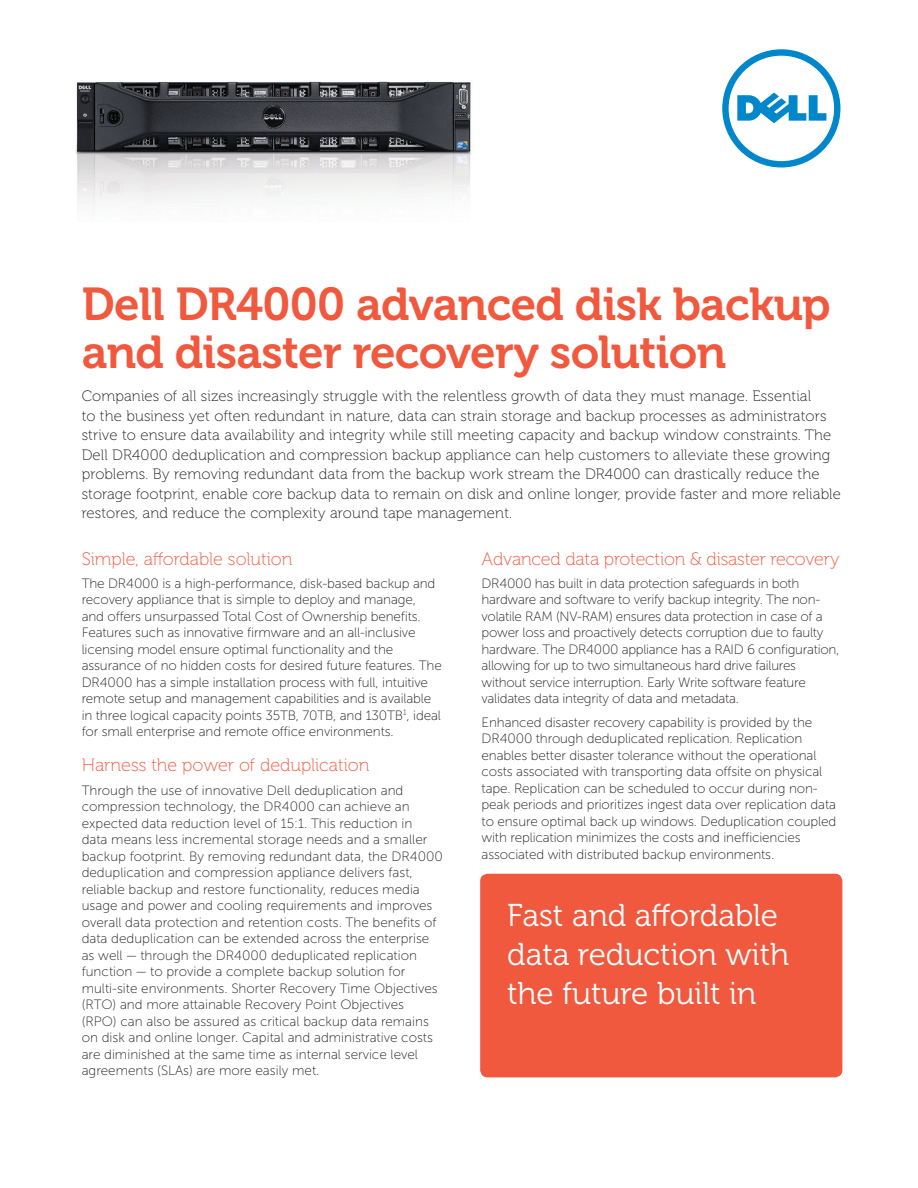
<style>
.page{position:relative;width:918px;height:1188px;background:#fff}
.page>*{position:absolute;margin:0;border:0;box-sizing:border-box;transform-origin:0 0}
.Header__main__Serif{font:45.9px/48px "Museo For Dell 700";letter-spacing:-.015em;color:#f0593e}
.Color_Box_Text_1{font:31.5px/39px "Museo For Dell 300";color:#fff}
.Paragraph_Head_Level{font:18px "Museo For Dell 100";letter-spacing:-.01em;color:#f0593e}
.Intro_Statement{font:15px/19.5px "Museo For Dell 100";letter-spacing:.01em;color:#231f20}
.Paragraph_Style_1{font:13.5px/16.5px "Museo Sans For Dell 100";letter-spacing:-.01em;color:#231f20}
</style>
<div class="page">
<img style="left:75px;top:81px;width:397px;height:126px">
<div style="left:480px;top:874px;width:362px;height:203px;background:#f0593e;border-radius:7px"></div>
<svg style="left:722px;top:49px;width:118px;height:119px"></svg>
<p class="Header__main__Serif" style="left:82px;top:281px;width:751px">Dell DR4000 advanced disk backup and disaster recovery solution</p>
<p class="Intro_Statement" style="left:82px;top:387px;width:761px">Companies of all sizes increasingly struggle with the relentless growth of data they must manage. Essential<br>to the business yet often redundant in nature, data can strain storage and backup processes as administrators strive to ensure data availability and integrity while still meeting capacity and backup window constraints. The Dell DR4000 deduplication and compression backup appliance can help customers to alleviate these growing problems. By removing redundant data from the backup work stream the DR4000 can drastically reduce the storage footprint, enable core backup data to remain on disk and online longer, provide faster and more reliable restores, and reduce the complexity around tape management.</p>
<p class="Paragraph_Head_Level" style="left:82px;top:549px;width:212px">Simple, affordable solution</p>
<p class="Paragraph_Style_1" style="left:82px;top:575px;width:362px">The DR4000 is a high-performance, disk-based backup and recovery appliance that is simple to deploy and manage,<br>and offers unsurpassed Total Cost of Ownership benefits.<br>Features such as innovative firmware and an all-inclusive licensing model ensure optimal functionality and the assurance of no hidden costs for desired future features. The DR4000 has a simple installation process with full, intuitive remote setup and management capabilities and is available in three logical capacity points 35TB, 70TB, and 130TB<sup>1</sup>, ideal for small enterprise and remote office environments.</p>
<p class="Paragraph_Head_Level" style="left:82px;top:756px;width:289px">Harness the power of deduplication</p>
<p class="Paragraph_Style_1" style="left:82px;top:782px;width:363px">Through the use of innovative Dell deduplication and compression technology, the DR4000 can achieve an expected data reduction level of 15:1. This reduction in<br>data means less incremental storage needs and a smaller backup footprint. By removing redundant data, the DR4000 deduplication and compression appliance delivers fast, reliable backup and restore functionality, reduces media usage and power and cooling requirements and improves overall data protection and retention costs. The benefits of data deduplication can be extended across the enterprise as well — through the DR4000 deduplicated replication function — to provide a complete backup solution for multi-site environments. Shorter Recovery Time Objectives (RTO) and more attainable Recovery Point Objectives<br>(RPO) can also be assured as critical backup data remains on disk and online longer. Capital and administrative costs are diminished at the same time as internal service level agreements (SLAs) are more easily met.</p>
<p class="Paragraph_Head_Level" style="left:482px;top:549px;width:360px">Advanced data protection &amp; disaster recovery</p>
<p class="Paragraph_Style_1" style="left:482px;top:575px;width:359px">DR4000 has built in data protection safeguards in both hardware and software to verify backup integrity. The non&shy;volatile RAM (NV-RAM) ensures data protection in case of a power loss and proactively detects corruption due to faulty hardware. The DR4000 appliance has a RAID 6 configuration, allowing for up to two simultaneous hard drive failures without service interruption. Early Write software feature validates data integrity of data and metadata.</p>
<p class="Paragraph_Style_1" style="left:482px;top:714px;width:356px">Enhanced disaster recovery capability is provided by the DR4000 through deduplicated replication. Replication enables better disaster tolerance without the operational costs associated with transporting data offsite on physical tape. Replication can be scheduled to occur during non&shy;peak periods and prioritizes ingest data over replication data to ensure optimal back up windows. Deduplication coupled with replication minimizes the costs and inefficiencies associated with distributed backup environments.</p>
<p class="Color_Box_Text_1" style="left:507px;top:896px;width:283px">Fast and affordable data reduction with the future built in</p>
</div>
